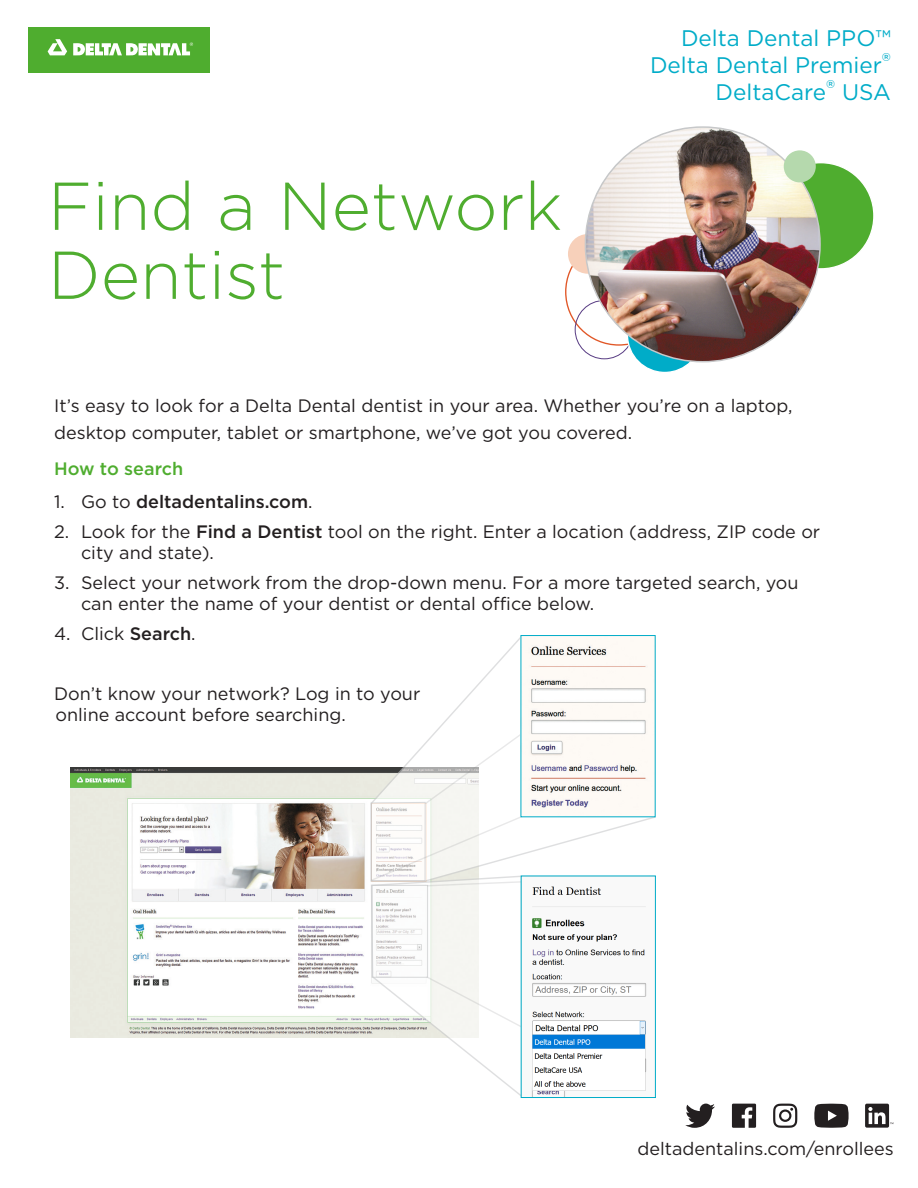
<style>
.page{position:relative;width:918px;height:1188px;background:#fff}
.page>*{position:absolute;margin:0;border:0;box-sizing:border-box;transform-origin:0 0}
.t1{font:300 67.5px/69px "Gotham";color:#4fad2f}
.t2{font:22.5px "Gotham";color:#00acc8}
.Body{font:18px/21.6px "Gotham";color:#231f20}
.Body-2{font:500 18px "Gotham";color:#231f20}
.SubHead{font:500 18px "Gotham";color:#4fad2f}
.s1{font-weight:400}
.s2{font-weight:500}
</style>
<div class="page">
<div style="left:28px;top:27px;width:182px;height:45px;background:#4fad2f"></div>
<svg style="left:48px;top:39px;width:19px;height:16px"></svg>
<svg style="left:73px;top:43px;width:120px;height:13px"></svg>
<img style="left:70px;top:767px;width:300px;height:271px">
<div style="left:568px;top:234px;width:40px;height:40px;background:#f7d0ba;border-radius:50%"></div>
<div style="left:768px;top:163px;width:106px;height:106px;background:#4fad2f;border-radius:50%"></div>
<div style="left:627px;top:298px;width:75px;height:74px;background:#00acc8;border-radius:50%"></div>
<img style="left:585px;top:127px;width:235px;height:235px;border-radius:117px">
<div style="left:784px;top:150px;width:32px;height:32px;background:#b5d9ad;border-radius:50%"></div>
<svg style="left:370px;top:637px;width:286px;height:461px"></svg>
<img style="left:523px;top:637px;width:131px;height:178px">
<img style="left:523px;top:878px;width:131px;height:218px">
<div style="left:521px;top:876px;width:135px;height:222px;border:1px solid #00acc8"></div>
<svg style="left:685px;top:1104px;width:30px;height:24px"></svg>
<svg style="left:732px;top:1104px;width:24px;height:24px"></svg>
<svg style="left:773px;top:1104px;width:24px;height:24px"></svg>
<svg style="left:814px;top:1104px;width:35px;height:24px"></svg>
<svg style="left:865px;top:1104px;width:28px;height:24px"></svg>
<p class="t1" style="left:48px;top:170px;width:516px">Find a Network<br>Dentist</p>
<p class="t2" style="left:681px;top:24px;width:211px">Delta Dental PPO™</p>
<p class="t2" style="left:650px;top:51px;width:242px">Delta Dental Premier®</p>
<p class="t2" style="left:716px;top:78px;width:177px">DeltaCare® USA</p>
<p class="Body" style="left:54px;top:391px;width:740px;line-height:27px">It’s easy to look for a Delta Dental dentist in your area. Whether you’re on a laptop, desktop computer, tablet or smartphone, we’ve got you covered.</p>
<p class="SubHead" style="left:54px;top:457px;width:131px">How to search</p>
<p class="Body-2" style="left:54px;top:490px;width:260px"><span class="s1">1. Go to</span> deltadentalins.com<span class="s1">.</span></p>
<p class="Body" style="left:81px;top:520px;width:741px;text-indent:-27px">2. Look for the <span class="s2">Find a Dentist</span> tool on the right. Enter a location (address, ZIP code or city and state).</p>
<p class="Body" style="left:81px;top:571px;width:719px;text-indent:-27px">3. Select your network from the drop-down menu. For a more targeted search, you can enter the name of your dentist or dental office below.</p>
<p class="Body" style="left:54px;top:623px;width:143px">4. Click <span class="s2">Search</span>.</p>
<p class="Body" style="left:54px;top:682px;width:368px">Don’t know your network? Log in to your online account before searching.</p>
<p class="Body" style="left:637px;top:1137px;width:258px">deltadentalins.com/enrollees</p>
</div>
